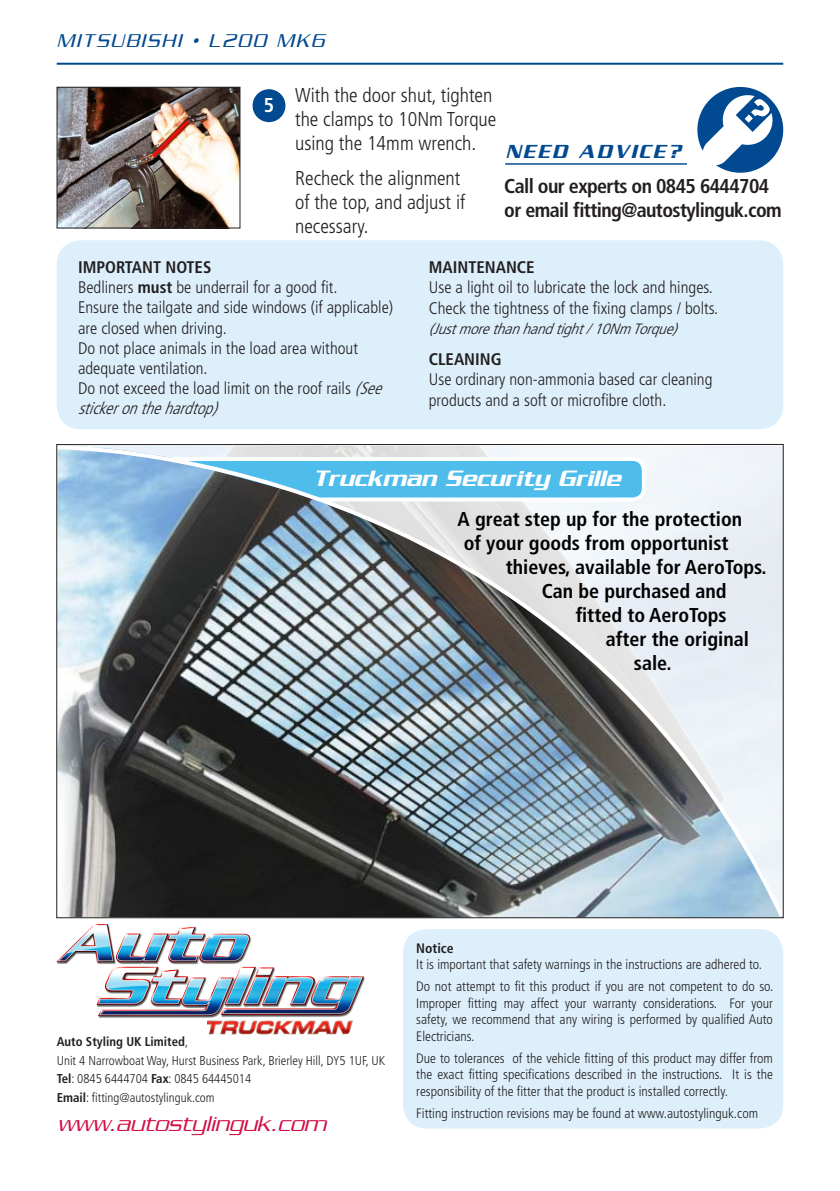
<style>
.page{position:relative;width:840px;height:1191px;background:#fff}
.page>*{position:absolute;margin:0;border:0;box-sizing:border-box;transform-origin:0 0}
.t1{font:24px "Serpentine Sans ICG Oblique";color:#fff}
.t2{font:italic 300 23.2px "Serpentine";color:#d20d44}
.t3{font:20.4px "Serpentine Sans ICG Oblique";letter-spacing:.1em;color:#014990}
.t4{font:700 condensed 20px "Frutiger";color:#000}
.t5{font:300 condensed 20px/24px "Frutiger";color:#231f20}
.t6{font:700 condensed 20px/24px "Frutiger";letter-spacing:-.03em;color:#231f20}
.t7{font:italic 20px "Serpentine Sans ICG Light";letter-spacing:.1em;color:#014990}
.t8{font:700 condensed 20px "Frutiger";color:#fff}
.t9{font:300 condensed 16.8px/20.2px "Frutiger";color:#231f20}
.t10{font:700 condensed 16.8px "Frutiger";color:#231f20}
.t11{font:italic 300 condensed 15px "Frutiger";color:#231f20;scale:1.12 1}
.t12{font:300 condensed 13.6px/16.4px "Frutiger";color:#231f20;text-align:justify}
.t13{font:700 condensed 13.6px "Frutiger";color:#231f20}
.t14{font:300 condensed 12.8px "Frutiger";color:#231f20}
.t15{font:700 condensed 12.8px "Frutiger";color:#231f20}
.s1{font-weight:700}
.s2{font-style:italic}
.s3{font-weight:300}
</style>
<div class="page">
<hr style="left:57px;top:63px;width:725px;height:2px;background:#014990">
<img style="left:207px;top:1024px;width:145px;height:10px">
<img style="left:56px;top:923px;width:309px;height:101px">
<div style="left:403px;top:929px;width:379px;height:199px;background:#ddeffa;border-radius:24px"></div>
<div style="left:57px;top:240px;width:725px;height:189px;background:#ddeffa;border-radius:24px"></div>
<img style="left:59px;top:89px;width:179px;height:137px">
<div style="left:57px;top:87px;width:183px;height:141px;border:1px solid #231f20"></div>
<div style="left:252px;top:89px;width:33px;height:33px;background:#014990;border-radius:50%"></div>
<img style="left:56px;top:444px;width:727px;height:474px">
<div style="left:697px;top:87px;width:85px;height:86px;background:#014990;border-radius:50%"></div>
<svg style="left:700px;top:94px;width:73px;height:73px"></svg>
<hr style="left:505px;top:163px;width:181px;height:2px;background:#014990">
<p class="t7" style="left:57px;top:30px;width:269px">MITSUBISHI • L200 MK6</p>
<p class="t8" style="left:264px;top:93px;width:12px">5</p>
<p class="t5" style="left:295px;top:83px;width:203px">With the door shut, tighten the clamps to 10Nm Torque using the 14mm wrench.</p>
<p class="t5" style="left:295px;top:167px;width:171px">Recheck the alignment of the top, and adjust if necessary.</p>
<p class="t3" style="left:505px;top:140px;width:176px">NEED ADVICE?</p>
<p class="t6" style="left:504px;top:175px;width:279px">Call our experts on 0845 6444704 or email fitting@autostylinguk.com</p>
<p class="t10" style="left:78px;top:257px;width:135px">IMPORTANT NOTES</p>
<p class="t9" style="left:78px;top:278px;width:261px">Bedliners <span class="s1">must</span> be underrail for a good fit.</p>
<p class="t9" style="left:78px;top:298px;width:316px">Ensure the tailgate and side windows (if applicable) are closed when driving.</p>
<p class="t9" style="left:78px;top:338px;width:281px">Do not place animals in the load area without adequate ventilation.</p>
<p class="t9" style="left:78px;top:378px;width:311px">Do not exceed the load limit on the roof rails <span class="s2">(See stickeronthehardtop)</span></p>
<p class="t10" style="left:428px;top:257px;width:107px">MAINTENANCE</p>
<p class="t9" style="left:428px;top:278px;width:285px">Use a light oil to lubricate the lock and hinges.</p>
<p class="t9" style="left:428px;top:298px;width:290px">Check the tightness of the fixing clamps / bolts.</p>
<p class="t11" style="left:428px;top:320px;width:228px">(Justmorethanhandtight/10NmTorque)</p>
<p class="t10" style="left:428px;top:349px;width:74px">CLEANING</p>
<p class="t9" style="left:428px;top:370px;width:285px">Use ordinary non-ammonia based car cleaning products and a soft or microfibre cloth.</p>
<p class="t1" style="left:312px;top:464px;width:309px">Truckman Security Grille</p>
<p class="t4" style="left:457px;top:507px;width:286px">A great step up for the protection</p>
<p class="t4" style="left:463px;top:531px;width:266px">of your goods from opportunist</p>
<p class="t4" style="left:505px;top:555px;width:262px">thieves, available for AeroTops.</p>
<p class="t4" style="left:541px;top:579px;width:186px">Can be purchased and</p>
<p class="t4" style="left:575px;top:603px;width:152px">fitted to AeroTops</p>
<p class="t4" style="left:605px;top:627px;width:145px">after the original</p>
<p class="t4" style="left:633px;top:651px;width:39px">sale.</p>
<p class="t15" style="left:57px;top:1034px;width:133px">Auto Styling UK Limited<span class="s3">,</span></p>
<p class="t14" style="left:57px;top:1053px;width:330px">Unit 4 Narrowboat Way, Hurst Business Park, Brierley Hill, DY5 1UF, UK</p>
<p class="t14" style="left:57px;top:1071px;width:196px"><span class="s1">Tel</span>: 0845 6444704 <span class="s1">Fax</span>: 0845 64445014</p>
<p class="t14" style="left:57px;top:1090px;width:159px"><span class="s1">Email</span>: fitting@autostylinguk.com</p>
<p class="t2" style="left:57px;top:1110px;width:270px">www.autostylinguk.com</p>
<p class="t13" style="left:416px;top:940px;width:39px">Notice</p>
<p class="t12" style="left:416px;top:956px;width:347px">It is important that safety warnings in the instructions are adhered to.</p>
<p class="t12" style="left:416px;top:978px;width:358px">Do not attempt to fit this product if you are not competent to do so.<br>Improper fitting may affect your warranty considerations. For your safety, we recommend that any wiring is performed by qualified Auto Electricians.</p>
<p class="t12" style="left:416px;top:1050px;width:358px">Due to tolerances of the vehicle fitting of this product may differ from the exact fitting specifications described in the instructions. It is the responsibility of the fitter that the product is installed correctly.</p>
<p class="t12" style="left:416px;top:1105px;width:343px">Fitting instruction revisions may be found at www.autostylinguk.com</p>
</div>
